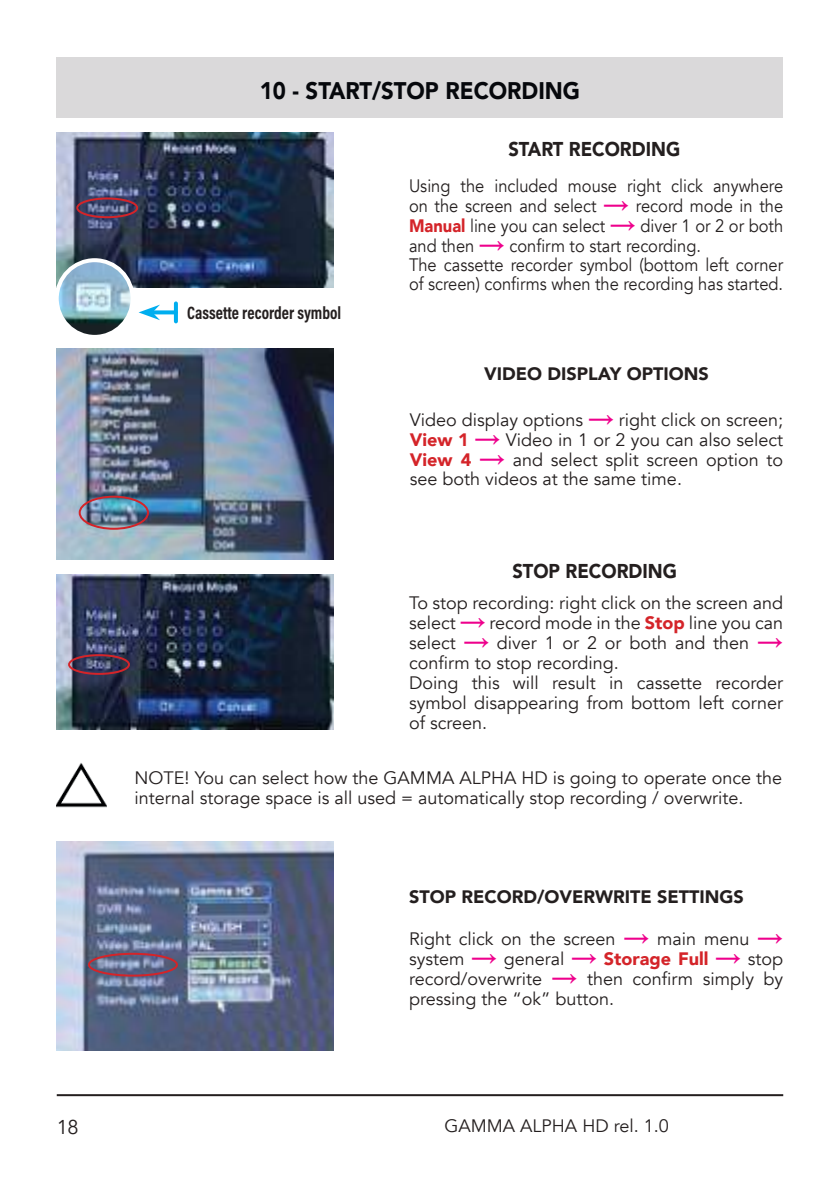
<style>
.page{position:relative;width:840px;height:1191px;background:#fff}
.page>*{position:absolute;margin:0;border:0;box-sizing:border-box;transform-origin:0 0}
.t1{font:900 24px "Avenir";color:#06080c;scale:.92 1}
.t2{font:900 20px "Avenir";color:#241f1f;scale:.91 1}
.t3{font:20px "Avenir";color:#241f1f}
.t4{font:18px/20px "Avenir";color:#241f1f}
.t5{font:18px/19.6px "Avenir";color:#241f1f;scale:.91 1}
.t6{font:900 18px "Avenir";color:#241f1f}
.t7{font:18px "Acumin Variable Concept";color:#241f1f;scale:.91 1}
.s1{font-family:"Impact";font-size:26px;color:#ee008c}
.s2{font-weight:900;color:#d42429}
</style>
<div class="page">
<hr style="left:57px;top:1094px;width:725px;height:2px;background:#241f1f">
<div style="left:57px;top:57px;width:725px;height:60px;background:#dad9da"></div>
<img style="left:57px;top:132px;width:276px;height:156px">
<img style="left:57px;top:574px;width:276px;height:156px">
<img style="left:57px;top:260px;width:75px;height:77px;border-radius:38px">
<div style="left:55px;top:258px;width:79px;height:81px;border:4px solid #fff;border-radius:50%"></div>
<img style="left:57px;top:349px;width:276px;height:210px">
<img style="left:57px;top:763px;width:50px;height:45px">
<img style="left:57px;top:841px;width:276px;height:209px">
<svg style="left:160px;top:310px;width:14px;height:4px"></svg>
<svg style="left:174px;top:303px;width:4px;height:18px"></svg>
<svg style="left:138px;top:305px;width:22px;height:15px"></svg>
<div style="left:76px;top:197px;width:62px;height:21px;border:2px solid #d42429;border-radius:50%"></div>
<div style="left:68px;top:654px;width:62px;height:21px;border:2px solid #d42429;border-radius:50%"></div>
<div style="left:88px;top:952px;width:90px;height:24px;border:2px solid #d42429;border-radius:50%"></div>
<div style="left:79px;top:495px;width:70px;height:35px;border:2px solid #d42429;border-radius:50%"></div>
<h1 class="t1" style="left:260px;top:70px;width:349px">10 - START/STOP RECORDING</h1>
<p class="t2" style="left:508px;top:132px;width:190px">START RECORDING</p>
<p class="t7" style="left:187px;top:300px;width:171px">Cassette recorder symbol</p>
<p class="t5" style="left:409px;top:176px;width:412px">Using the included mouse right click anywhere on the screen and select <span class="s1">→</span> record mode in the <span class="s2">Manual</span> line you can select <span class="s1">→</span> diver 1 or 2 or both and then <span class="s1">→</span> confirm to start recording.<br>The cassette recorder symbol (bottom left corner of screen) confirms when the recording has started.</p>
<p class="t6" style="left:484px;top:359px;width:226px">VIDEO DISPLAY OPTIONS</p>
<p class="t4" style="left:409px;top:410px;width:375px;text-align:justify">Video display options <span class="s1">→</span> right click on screen; <span class="s2">View 1</span> <span class="s1">→</span> Video in 1 or 2 you can also select <span class="s2">View 4</span> <span class="s1">→</span> and select split screen option to see both videos at the same time.</p>
<p class="t2" style="left:512px;top:554px;width:182px">STOP RECORDING</p>
<p class="t4" style="left:409px;top:593px;width:375px">To stop recording: right click on the screen and select <span class="s1">→</span> record mode in the <span class="s2">Stop</span> line you can select <span class="s1">→</span> diver 1 or 2 or both and then <span class="s1">→ </span>confirm to stop recording.<br>Doing this will result in cassette recorder symbol disappearing from bottom left corner of screen.</p>
<p class="t4" style="left:134px;top:768px;width:648px">NOTE! You can select how the GAMMA ALPHA HD is going to operate once the internal storage space is all used = automatically stop recording / overwrite.</p>
<p class="t6" style="left:409px;top:881px;width:336px">STOP RECORD/OVERWRITE SETTINGS</p>
<p class="t4" style="left:409px;top:929px;width:375px;text-align:justify">Right click on the screen <span class="s1">→</span> main menu <span class="s1">→ </span>system <span class="s1">→</span> general <span class="s1">→</span> <span class="s2">Storage Full</span> <span class="s1">→</span> stop record/overwrite <span class="s1">→</span> then confirm simply by pressing the “ok” button.</p>
<p class="t3" style="left:57px;top:1115px;width:23px">18</p>
<p class="t4" style="left:444px;top:1116px;width:226px">GAMMA ALPHA HD rel. 1.0</p>
</div>
